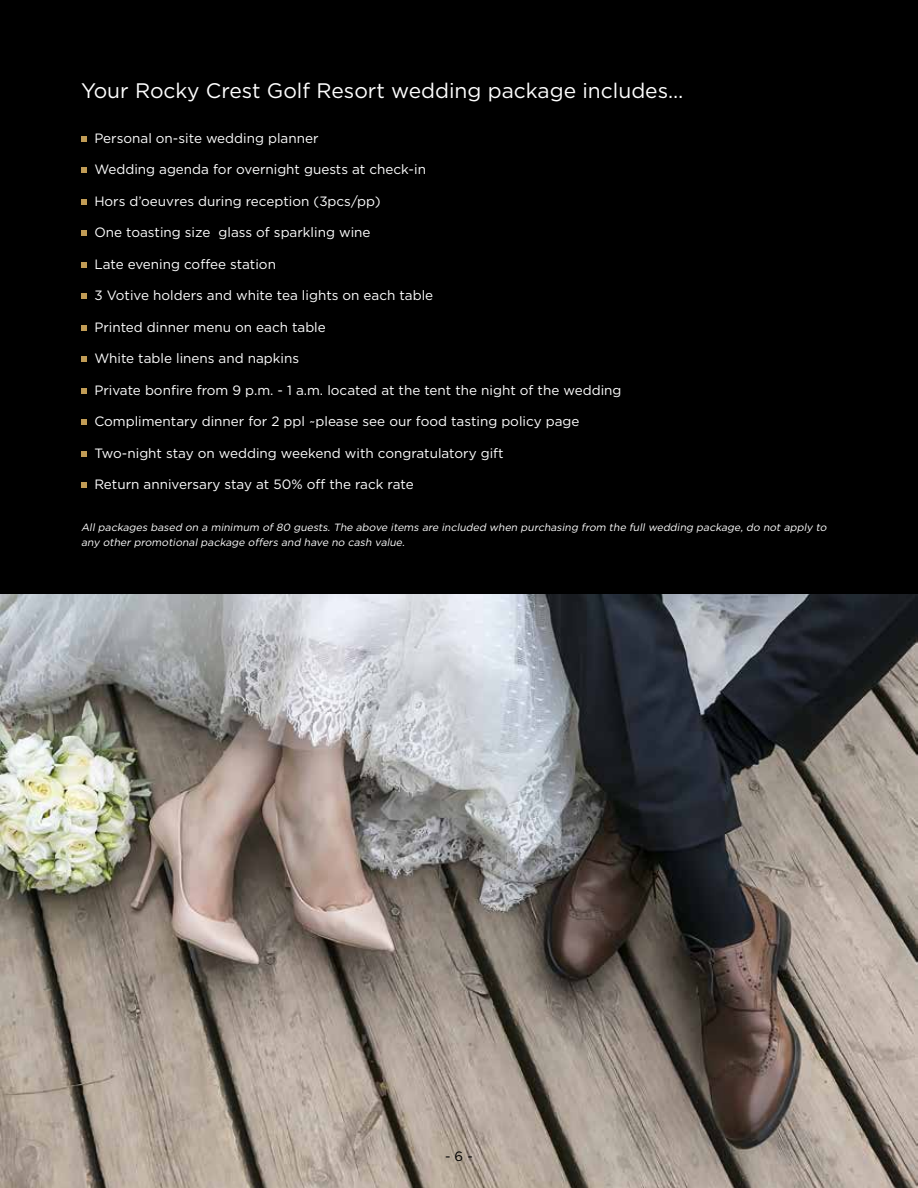
<style>
.page{position:relative;width:918px;height:1188px;background:#fff}
.page>*{position:absolute;margin:0;border:0;box-sizing:border-box;transform-origin:0 0}
.t1{font:21px "Gotham";color:#fff}
.t2{font:13.5px "Gotham";color:#fff}
.t3{font:13.5px "Gotham";color:#000}
.t4{font:italic 10.5px/15px "Gotham";color:#fff}
</style>
<div class="page">
<img style="left:0;top:594px;width:918px;height:594px">
<div style="left:0;top:0;width:918px;height:594px;background:#000"></div>
<svg style="left:81px;top:136px;width:5px;height:5px"></svg>
<svg style="left:81px;top:168px;width:5px;height:5px"></svg>
<svg style="left:81px;top:199px;width:5px;height:5px"></svg>
<svg style="left:81px;top:231px;width:5px;height:5px"></svg>
<svg style="left:81px;top:262px;width:5px;height:5px"></svg>
<svg style="left:81px;top:294px;width:5px;height:5px"></svg>
<svg style="left:81px;top:325px;width:5px;height:5px"></svg>
<svg style="left:81px;top:357px;width:5px;height:5px"></svg>
<svg style="left:81px;top:388px;width:5px;height:5px"></svg>
<svg style="left:81px;top:420px;width:5px;height:5px"></svg>
<svg style="left:81px;top:451px;width:5px;height:5px"></svg>
<svg style="left:81px;top:483px;width:5px;height:5px"></svg>
<h1 class="t1" style="left:81px;top:77px;width:604px">Your Rocky Crest Golf Resort wedding package includes…</h1>
<p class="t2" style="left:94px;top:129px;width:226px">Personal on-site wedding planner</p>
<p class="t2" style="left:94px;top:161px;width:333px">Wedding agenda for overnight guests at check-in</p>
<p class="t2" style="left:94px;top:192px;width:288px">Hors d’oeuvres during reception (3pcs/pp)</p>
<p class="t2" style="left:94px;top:224px;width:278px">One toasting size glass of sparkling wine</p>
<p class="t2" style="left:94px;top:255px;width:183px">Late evening coffee station</p>
<p class="t2" style="left:94px;top:287px;width:340px">3 Votive holders and white tea lights on each table</p>
<p class="t2" style="left:94px;top:318px;width:233px">Printed dinner menu on each table</p>
<p class="t2" style="left:94px;top:350px;width:206px">White table linens and napkins</p>
<p class="t2" style="left:94px;top:381px;width:529px">Private bonfire from 9 p.m. - 1 a.m. located at the tent the night of the wedding</p>
<p class="t2" style="left:94px;top:413px;width:487px">Complimentary dinner for 2 ppl ~please see our food tasting policy page</p>
<p class="t2" style="left:94px;top:444px;width:411px">Two-night stay on wedding weekend with congratulatory gift</p>
<p class="t2" style="left:94px;top:476px;width:321px">Return anniversary stay at 50% off the rack rate</p>
<p class="t4" style="left:81px;top:520px;width:749px">All packages based on a minimum of 80 guests. The above items are included when purchasing from the full wedding package, do not apply to any other promotional package offers and have no cash value.</p>
<p class="t3" style="left:445px;top:1148px;width:29px">- 6 -</p>
</div>
